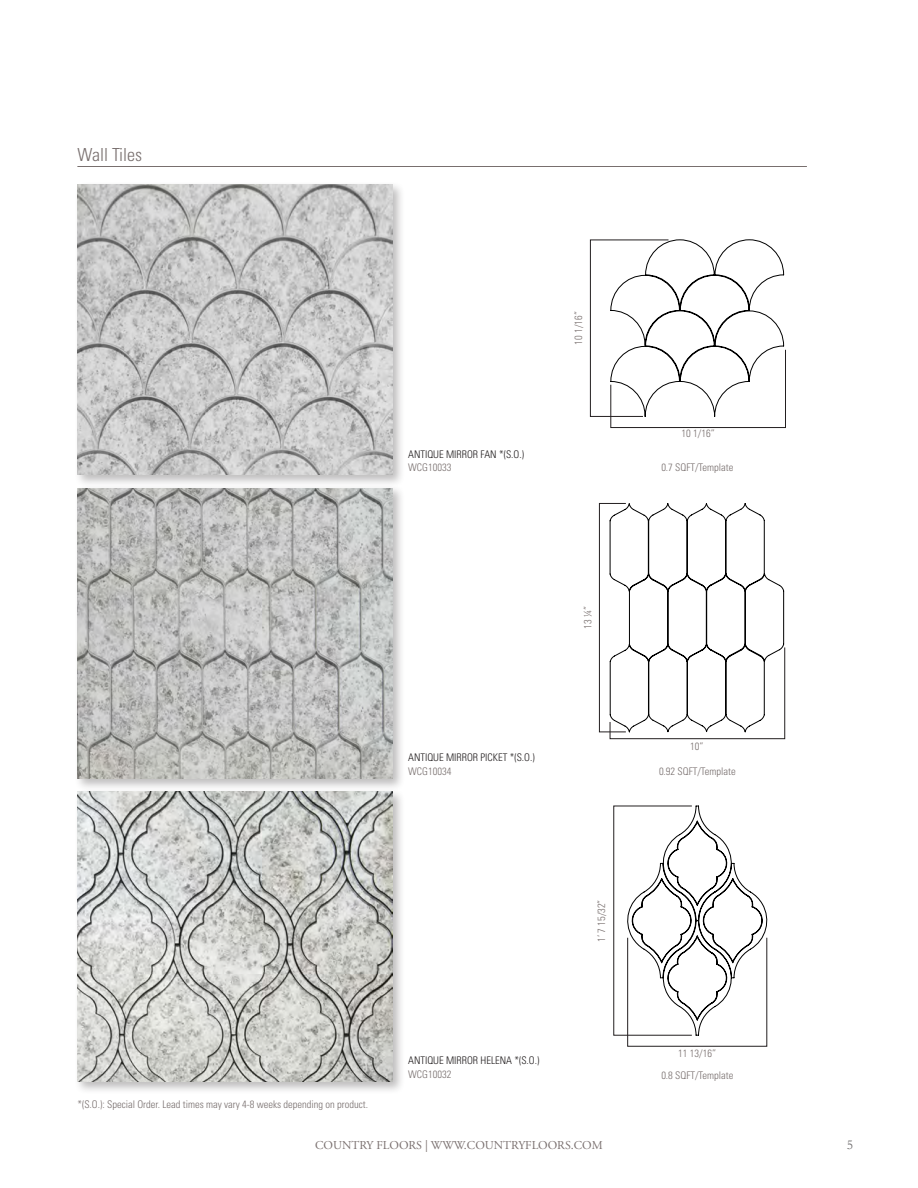
<style>
.page{position:relative;width:918px;height:1188px;background:#fff}
.page>*{position:absolute;margin:0;border:0;box-sizing:border-box;transform-origin:0 0}
.t1{font:300 condensed 18px "Univers LT Std";color:#786f6e}
.t2{font:13.5px "Garamond";color:#696768}
.t3{font:12px "Adobe Garamond Pro";color:#796f6e}
.t4{font:300 condensed 10.5px "Univers LT Std";color:#786f6e}
.t5{font:300 condensed 10.5px "Univers LT Std";color:#231f20}
</style>
<div class="page">
<div style="left:74px;top:788px;width:331px;height:307px;background:#231f20;opacity:.3"></div>
<img style="left:77px;top:791px;width:315px;height:291px">
<div style="left:74px;top:181px;width:331px;height:307px;background:#231f20;opacity:.3"></div>
<img style="left:77px;top:185px;width:315px;height:290px">
<div style="left:74px;top:485px;width:331px;height:306px;background:#231f20;opacity:.3"></div>
<img style="left:77px;top:488px;width:315px;height:290px">
<hr style="left:77px;top:166px;width:730px;height:1px;background:#786f6e">
<svg style="left:627px;top:806px;width:141px;height:229px"></svg>
<svg style="left:590px;top:240px;width:196px;height:188px"></svg>
<div style="left:599px;top:503px;width:27px;height:229px;border:1px solid #231f20"></div>
<svg style="left:610px;top:503px;width:175px;height:236px"></svg>
<p class="t1" style="left:77px;top:143px;width:66px">Wall Tiles</p>
<p class="t5" style="left:408px;top:448px;width:117px">ANTIQUE MIRROR FAN *(S.O.)</p>
<p class="t4" style="left:408px;top:461px;width:45px">WCG10033</p>
<p class="t4" style="left:572px;top:345px;width:35px;rotate:-90deg">10 1/16”</p>
<p class="t4" style="left:682px;top:427px;width:35px">10 1/16”</p>
<p class="t4" style="left:661px;top:461px;width:74px">0.7 SQFT/Template</p>
<p class="t4" style="left:581px;top:629px;width:24px;rotate:-90deg">13 1/4”</p>
<p class="t5" style="left:408px;top:751px;width:128px">ANTIQUE MIRROR PICKET *(S.O.)</p>
<p class="t4" style="left:408px;top:765px;width:45px">WCG10034</p>
<p class="t4" style="left:77px;top:1098px;width:292px">*(S.O.): Special Order. Lead times may vary 4-8 weeks depending on product.</p>
<p class="t5" style="left:408px;top:1054px;width:133px">ANTIQUE MIRROR HELENA *(S.O.)</p>
<p class="t4" style="left:408px;top:1068px;width:45px">WCG10032</p>
<p class="t4" style="left:595px;top:942px;width:44px;rotate:-90deg">1’ 7 15/32”</p>
<p class="t4" style="left:690px;top:740px;width:15px">10”</p>
<p class="t4" style="left:659px;top:765px;width:78px">0.92 SQFT/Template</p>
<p class="t4" style="left:678px;top:1047px;width:39px">11 13/16”</p>
<p class="t4" style="left:661px;top:1069px;width:74px">0.8 SQFT/Template</p>
<p class="t3" style="left:315px;top:1138px;width:289px">COUNTRY FLOORS | WWW.COUNTRYFLOORS.COM</p>
<p class="t2" style="left:847px;top:1137px;width:8px">5</p>
</div>
